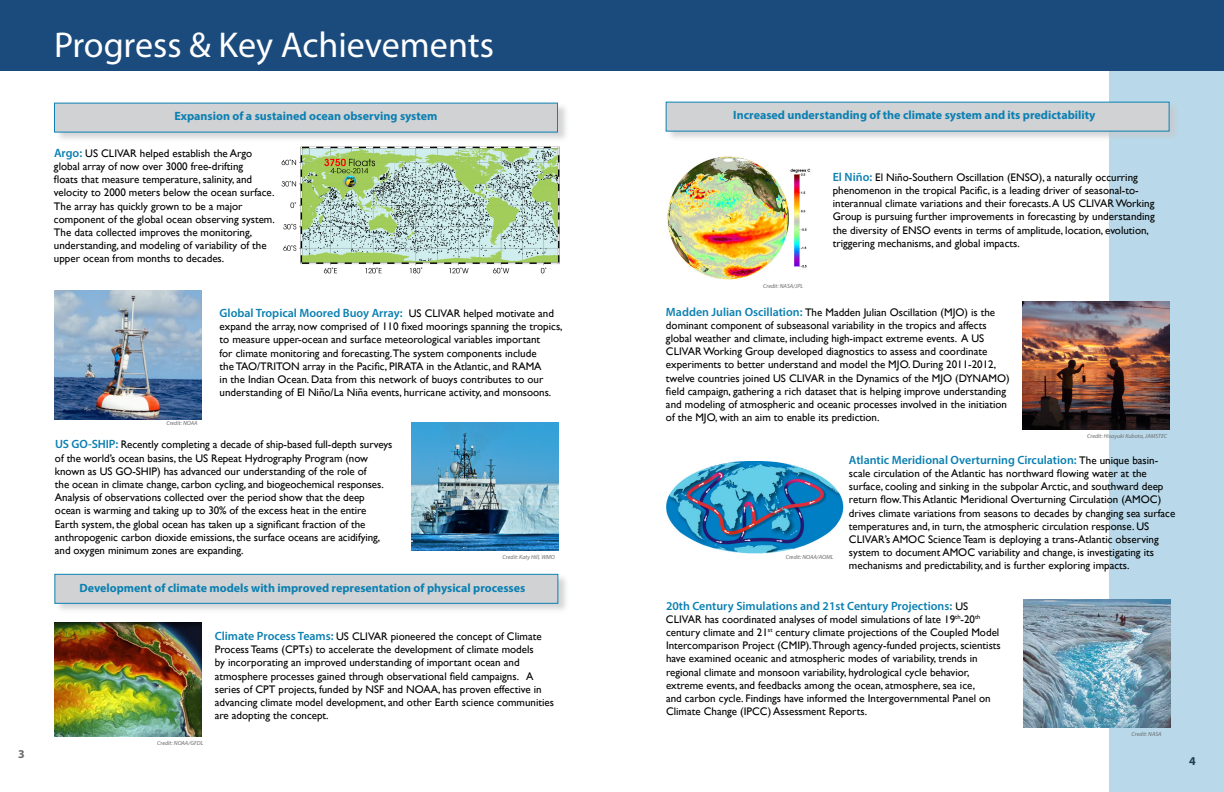
<style>
.page{position:relative;width:1224px;height:792px;background:#fff}
.page>*{position:absolute;margin:0;border:0;box-sizing:border-box;transform-origin:0 0}
.t1{font:36px "Myriad Pro";color:#fff}
.t2{font:700 12px "Myriad Pro";color:#0b80b2}
.t3{font:600 12px "Myriad Pro";color:#0b80b2}
.t4{font:700 12px "Myriad Pro";color:#6b6c6f}
.t5{font:700 12px "Myriad Pro";color:#000}
.t6{font:11px/13.2px "Gill Sans";color:#000}
.t7{font:italic 6px "Myriad Pro";color:#6b6c6f}
.s1{font-family:"Myriad Pro";font-weight:600;font-size:12px;color:#0b80b2}
.s2{font-family:"Gill Sans";font-weight:400;font-size:11px;color:#000}
</style>
<div class="page">
<div style="left:1109px;top:0;width:115px;height:792px;background:#b9d9ea"></div>
<div style="left:0;top:0;width:1224px;height:72px;background:#1b4b7d"></div>
<div style="left:55px;top:574px;width:515px;height:40px;background:#c7c8ca;opacity:.75"></div>
<div style="left:55px;top:574px;width:503px;height:29px;background:#d1d2d4;border:1px solid #0b80b2"></div>
<div style="left:55px;top:103px;width:514px;height:40px;background:#c7c8ca;opacity:.75"></div>
<div style="left:54px;top:103px;width:504px;height:29px;background:#d1d2d4"></div>
<img style="left:667px;top:156px;width:144px;height:124px">
<img style="left:666px;top:461px;width:177px;height:92px">
<div style="left:666px;top:102px;width:515px;height:40px;background:#c7c8ca;opacity:.75"></div>
<div style="left:666px;top:102px;width:503px;height:29px;background:#d1d2d4"></div>
<img style="left:281px;top:146px;width:279px;height:128px">
<img style="left:1023px;top:599px;width:148px;height:129px">
<img style="left:54px;top:291px;width:148px;height:129px">
<img style="left:411px;top:422px;width:148px;height:129px">
<img style="left:1022px;top:301px;width:148px;height:129px">
<img style="left:54px;top:622px;width:148px;height:115px">
<p class="t4" style="left:18px;top:746px;width:8px">3</p>
<h1 class="t1" style="left:54px;top:23px;width:442px">Progress &amp; Key Achievements</h1>
<p class="t2" style="left:174px;top:109px;width:265px">Expansion of a sustained ocean observing system</p>
<p class="t6" style="left:54px;top:146px;width:222px"><span class="s1">Argo:</span> US CLIVAR helped establish the Argo global array of now over 3000 free-drifting<br>floats that measure temperature, salinity, and velocity to 2000 meters below the ocean surface.<br>The array has quickly grown to be a major component of the global ocean observing system.<br>The data collected improves the monitoring, understanding, and modeling of variability of the upper ocean from months to decades.</p>
<p class="t7" style="left:166px;top:420px;width:33px">Credit: NOAA</p>
<p class="t3" style="left:220px;top:305px;width:336px">Global Tropical Moored Buoy Array: <span class="s2">US CLIVAR helped motivate and</span></p>
<p class="t6" style="left:220px;top:320px;width:345px">expand the array, now comprised of 110 fixed moorings spanning the tropics, to measure upper-ocean and surface meteorological variables important<br>for climate monitoring and forecasting.The system components include<br>the TAO/TRITON array in the Pacific, PIRATA in the Atlantic, and RAMA<br>in the Indian Ocean. Data from this network of buoys contributes to our understanding of El Niño/La Niña events, hurricane activity, and monsoons.</p>
<p class="t2" style="left:733px;top:107px;width:364px">Increased understanding of the climate system and its predictability</p>
<p class="t7" style="left:763px;top:282px;width:41px">Credit: NASA/JPL</p>
<p class="t6" style="left:833px;top:170px;width:323px"><span class="s1">El Niño:</span> El Niño-Southern Oscillation (ENSO), a naturally occurring phenomenon in the tropical Pacific, is a leading driver of seasonal-to&shy;interannual climate variations and their forecasts. A US CLIVAR Working Group is pursuing further improvements in forecasting by understanding the diversity of ENSO events in terms of amplitude, location, evolution, triggering mechanisms, and global impacts.</p>
<p class="t6" style="left:666px;top:305px;width:345px"><span class="s1">Madden Julian Oscillation:</span> The Madden Julian Oscillation (MJO) is the dominant component of subseasonal variability in the tropics and affects global weather and climate, including high-impact extreme events. A US CLIVAR Working Group developed diagnostics to assess and coordinate experiments to better understand and model the MJO. During 2011-2012, twelve countries joined US CLIVAR in the Dynamics of the MJO (DYNAMO) field campaign, gathering a rich dataset that is helping improve understanding and modeling of atmospheric and oceanic processes involved in the initiation of the MJO, with an aim to enable its prediction.</p>
<p class="t6" style="left:55px;top:438px;width:339px"><span class="s1">US GO-SHIP:</span> Recently completing a decade of ship-based full-depth surveys of the world’s ocean basins, the US Repeat Hydrography Program (now known as US GO-SHIP) has advanced our understanding of the role of<br>the ocean in climate change, carbon cycling, and biogeochemical responses.<br>Analysis of observations collected over the period show that the deep ocean is warming and taking up to 30% of the excess heat in the entire Earth system, the global ocean has taken up a significant fraction of the anthropogenic carbon dioxide emissions, the surface oceans are acidifying, and oxygen minimum zones are expanding.</p>
<p class="t7" style="left:503px;top:553px;width:54px">Credit: Katy Hill, WMO</p>
<p class="t7" style="left:786px;top:553px;width:49px">Credit: NOAA/AOML</p>
<p class="t2" style="left:79px;top:580px;width:447px">Development of climate models with improved representation of physical processes</p>
<p class="t7" style="left:1087px;top:432px;width:82px">Credit: Hisayuki Kubota, JAMSTEC</p>
<p class="t3" style="left:849px;top:452px;width:311px">Atlantic Meridional Overturning Circulation: <span class="s2">The unique basin-</span></p>
<p class="t6" style="left:849px;top:467px;width:328px">scale circulation of the Atlantic has northward flowing water at the surface, cooling and sinking in the subpolar Arctic, and southward deep return flow.This Atlantic Meridional Overturning Circulation (AMOC) drives climate variations from seasons to decades by changing sea surface temperatures and, in turn, the atmospheric circulation response. US CLIVAR’s AMOC Science Team is deploying a trans-Atlantic observing system to document AMOC variability and change, is investigating its mechanisms and predictability, and is further exploring impacts.</p>
<p class="t7" style="left:157px;top:739px;width:48px">Credit: NOAA/GFDL</p>
<p class="t6" style="left:215px;top:630px;width:341px"><span class="s1">Climate Process Teams:</span> US CLIVAR pioneered the concept of Climate Process Teams (CPTs) to accelerate the development of climate models<br>by incorporating an improved understanding of important ocean and atmosphere processes gained through observational field campaigns. A series of CPT projects, funded by NSF and NOAA, has proven effective in advancing climate model development, and other Earth science communities are adopting the concept.</p>
<p class="t3" style="left:666px;top:598px;width:304px">20th Century Simulations and 21st Century Projections: <span class="s2">US</span></p>
<p class="t6" style="left:666px;top:612px;width:336px">CLIVAR has coordinated analyses of model simulations of late 19<sup>th</sup>-20<sup>th </sup>century climate and 21<sup>st</sup> century climate projections of the Coupled Model Intercomparison Project (CMIP).Through agency-funded projects, scientists have examined oceanic and atmospheric modes of variability, trends in regional climate and monsoon variability, hydrological cycle behavior, extreme events, and feedbacks among the ocean, atmosphere, sea ice,<br>and carbon cycle. Findings have informed the Intergovernmental Panel on Climate Change (IPCC) Assessment Reports.</p>
<p class="t7" style="left:1132px;top:730px;width:32px">Credit: NASA</p>
<p class="t5" style="left:1189px;top:753px;width:8px">4</p>
</div>
